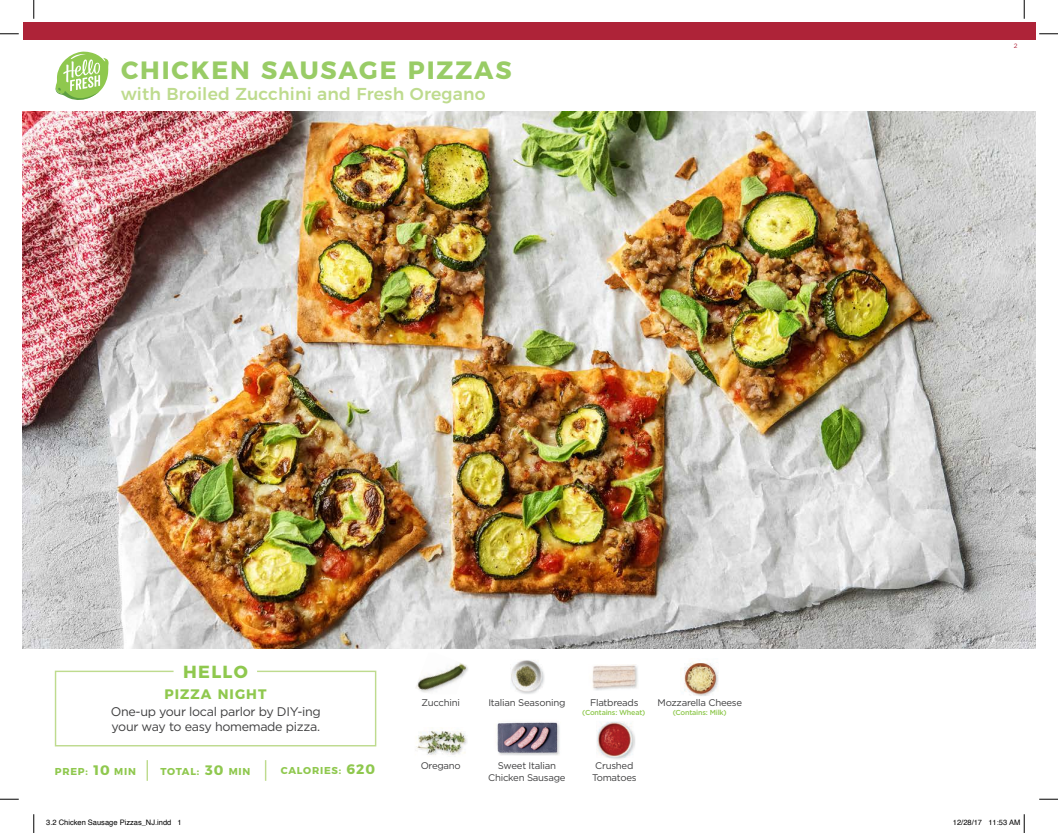
<style>
.page{position:relative;width:1058px;height:833px;background:#fff}
.page>*{position:absolute;margin:0;border:0;box-sizing:border-box;transform-origin:0 0}
.t1{font:700 25px "Montserrat";letter-spacing:.075em;color:#9c6}
.t2{font:700 17.5px "Montserrat";letter-spacing:.075em;color:#8fc84e}
.t3{font:500 17.25px "Montserrat";letter-spacing:.01em;color:#bedb8e}
.t4{font:700 13.75px "Montserrat";letter-spacing:.075em;color:#8fc84e}
.t5{font:12.5px/15px "Gotham";letter-spacing:-.025em;color:#3e3e3f}
.t6{font:700 10px "Montserrat";letter-spacing:.075em;color:#8fc84e}
.t7{font:9.62px/12px "Gotham";letter-spacing:-.025em;color:#3e3e3f;text-align:center}
.t8{font:7.5px "Helvetica";color:#000}
.t9{font:500 7.25px "Gotham";letter-spacing:-.025em;color:#8fc84e}
.t10{font:6.25px "Gotham";color:#ae2338}
</style>
<div class="page">
<div style="left:23px;top:23px;width:1012px;height:17px;background:#ae2338"></div>
<img style="left:23px;top:112px;width:1012px;height:536px">
<svg style="left:54px;top:670px;width:323px;height:77px"></svg>
<img style="left:415px;top:663px;width:48px;height:26px">
<img style="left:418px;top:664px;width:49px;height:29px">
<img style="left:418px;top:731px;width:49px;height:24px">
<img style="left:592px;top:664px;width:46px;height:26px">
<img style="left:606px;top:733px;width:29px;height:27px">
<img style="left:597px;top:721px;width:36px;height:36px">
<img style="left:520px;top:669px;width:25px;height:25px">
<img style="left:510px;top:660px;width:32px;height:32px">
<img style="left:497px;top:724px;width:44px;height:32px">
<img style="left:498px;top:722px;width:62px;height:33px">
<img style="left:694px;top:695px;width:15px;height:1px">
<img style="left:681px;top:662px;width:38px;height:33px">
<hr style="left:146px;top:760px;width:2px;height:20px;background:#bedb8e">
<svg style="left:265px;top:760px;width:1px;height:20px"></svg>
<svg style="left:55px;top:51px;width:54px;height:49px"></svg>
<svg style="left:0;top:33px;width:19px;height:2px"></svg>
<svg style="left:1039px;top:33px;width:19px;height:2px"></svg>
<svg style="left:0;top:798px;width:19px;height:2px"></svg>
<svg style="left:1039px;top:798px;width:19px;height:2px"></svg>
<svg style="left:33px;top:0;width:2px;height:19px"></svg>
<svg style="left:33px;top:814px;width:2px;height:19px"></svg>
<svg style="left:1023px;top:0;width:2px;height:19px"></svg>
<svg style="left:1023px;top:814px;width:2px;height:19px"></svg>
<h1 class="t1" style="left:121px;top:50px;width:392px">CHICKEN SAUSAGE PIZZAS</h1>
<h3 class="t3" style="left:121px;top:80px;width:366px">with Broiled Zucchini and Fresh Oregano</h3>
<h2 class="t2" style="left:183px;top:657px;width:66px">HELLO</h2>
<h3 class="t4" style="left:164px;top:683px;width:104px">PIZZA NIGHT</h3>
<p class="t5" style="left:111px;top:703px;width:211px">One-up your local parlor by DIY-ing your way to easy homemade pizza.</p>
<p class="t7" style="left:421px;top:696px;width:40px">Zucchini</p>
<p class="t7" style="left:488px;top:696px;width:78px">Italian Seasoning</p>
<p class="t7" style="left:657px;top:696px;width:86px">Mozzarella Cheese</p>
<p class="t7" style="left:590px;top:696px;width:50px">Flatbreads</p>
<p class="t9" style="left:582px;top:707px;width:65px">(Contains: Wheat)</p>
<p class="t9" style="left:672px;top:707px;width:55px">(Contains: Milk)</p>
<h3 class="t4" style="left:94px;top:759px;width:18px">10</h3>
<h3 class="t4" style="left:205px;top:759px;width:20px">30</h3>
<h3 class="t4" style="left:346px;top:758px;width:30px">620</h3>
<p class="t6" style="left:55px;top:763px;width:35px">PREP:</p>
<p class="t6" style="left:114px;top:763px;width:23px">MIN</p>
<p class="t6" style="left:161px;top:763px;width:40px">TOTAL:</p>
<p class="t6" style="left:229px;top:763px;width:23px">MIN</p>
<p class="t6" style="left:281px;top:762px;width:62px">CALORIES:</p>
<p class="t7" style="left:420px;top:759px;width:42px">Oregano</p>
<p class="t7" style="left:488px;top:759px;width:79px">Sweet Italian<br>Chicken Sausage</p>
<p class="t7" style="left:592px;top:759px;width:46px">Crushed<br>Tomatoes</p>
<p class="t10" style="left:1014px;top:42px;width:5px">2</p>
<p class="t8" style="left:46px;top:817px;width:137px">3.2 Chicken Sausage Pizzas_NJ.indd 1</p>
<p class="t8" style="left:953px;top:817px;width:69px">12/28/17 11:53 AM</p>
</div>
